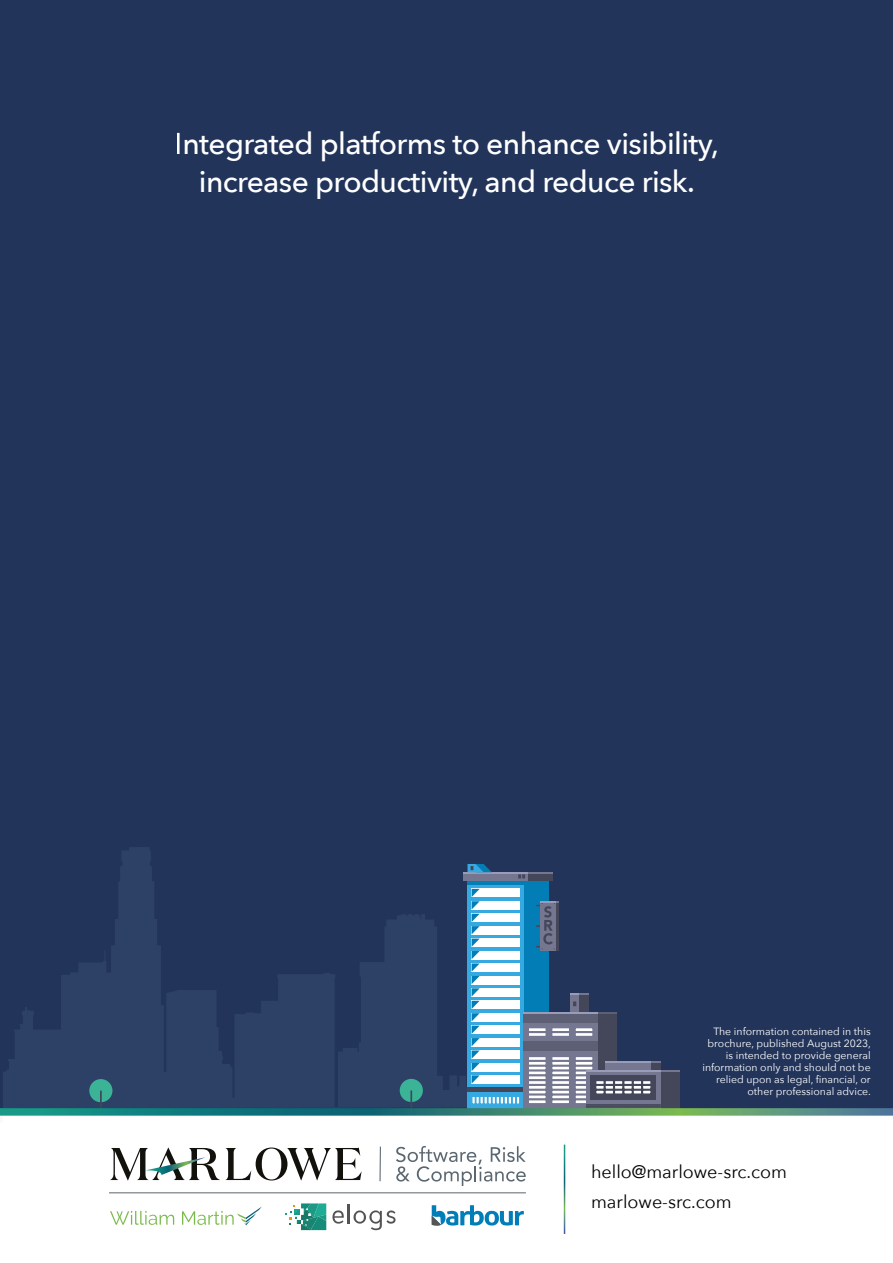
<style>
.page{position:relative;width:893px;height:1263px;background:#fff}
.page>*{position:absolute;margin:0;border:0;box-sizing:border-box;transform-origin:0 0}
.t1{font:500 30px/37.5px "Avenir Next";letter-spacing:-.02em;color:#fff;text-align:center}
.t2{font:18px/30px "Avenir Next";color:#000}
.t3{font:10.5px/12px "Avenir Next";color:#fff;text-align:right}
</style>
<div class="page">
<div style="left:0;top:0;width:893px;height:1110px;background:#22345a"></div>
<svg style="left:3px;top:847px;width:604px;height:261px"></svg>
<svg style="left:468px;top:885px;width:56px;height:223px;background:#4db1e2"></svg>
<div style="left:468px;top:880px;width:56px;height:5px;background:#027db6"></div>
<div style="left:524px;top:872px;width:24px;height:236px;background:#027db6"></div>
<svg style="left:463px;top:873px;width:65px;height:7px"></svg>
<div style="left:528px;top:872px;width:24px;height:8px;background:#444659"></div>
<hr style="left:463px;top:872px;width:65px;height:1px;background:#989cb8">
<div style="left:472px;top:889px;width:48px;height:8px;background:#fff"></div>
<div style="left:472px;top:901px;width:48px;height:8px;background:#fff"></div>
<div style="left:472px;top:914px;width:48px;height:8px;background:#fff"></div>
<div style="left:472px;top:926px;width:48px;height:8px;background:#fff"></div>
<div style="left:472px;top:938px;width:48px;height:9px;background:#fff"></div>
<div style="left:472px;top:951px;width:48px;height:8px;background:#fff"></div>
<div style="left:472px;top:963px;width:48px;height:9px;background:#fff"></div>
<div style="left:472px;top:976px;width:48px;height:8px;background:#fff"></div>
<div style="left:472px;top:988px;width:48px;height:8px;background:#fff"></div>
<div style="left:472px;top:1001px;width:48px;height:8px;background:#fff"></div>
<div style="left:472px;top:1013px;width:48px;height:8px;background:#fff"></div>
<div style="left:472px;top:1026px;width:48px;height:8px;background:#fff"></div>
<div style="left:472px;top:1038px;width:48px;height:8px;background:#fff"></div>
<div style="left:472px;top:1050px;width:48px;height:9px;background:#fff"></div>
<div style="left:472px;top:1063px;width:48px;height:8px;background:#fff"></div>
<div style="left:472px;top:1075px;width:48px;height:9px;background:#fff"></div>
<svg style="left:471px;top:1095px;width:4px;height:10px"></svg>
<svg style="left:475px;top:1095px;width:4px;height:10px"></svg>
<svg style="left:479px;top:1095px;width:4px;height:10px"></svg>
<svg style="left:483px;top:1095px;width:4px;height:10px"></svg>
<svg style="left:487px;top:1095px;width:4px;height:10px"></svg>
<svg style="left:491px;top:1095px;width:4px;height:10px"></svg>
<svg style="left:495px;top:1095px;width:4px;height:10px"></svg>
<svg style="left:499px;top:1095px;width:4px;height:10px"></svg>
<svg style="left:503px;top:1095px;width:4px;height:10px"></svg>
<svg style="left:507px;top:1095px;width:4px;height:10px"></svg>
<svg style="left:511px;top:1095px;width:4px;height:10px"></svg>
<svg style="left:515px;top:1095px;width:5px;height:10px"></svg>
<hr style="left:468px;top:1088px;width:56px;height:4px;background:#444659">
<svg style="left:518px;top:872px;width:34px;height:6px"></svg>
<svg style="left:468px;top:864px;width:24px;height:8px"></svg>
<div style="left:540px;top:901px;width:16px;height:50px;background:#757791"></div>
<svg style="left:472px;top:889px;width:8px;height:194px"></svg>
<hr style="left:556px;top:901px;width:2px;height:50px;background:#444659">
<svg style="left:536px;top:901px;width:22px;height:48px"></svg>
<div style="left:523px;top:1013px;width:75px;height:96px;background:#757791"></div>
<svg style="left:529px;top:1028px;width:17px;height:3px"></svg>
<svg style="left:529px;top:1057px;width:17px;height:3px"></svg>
<svg style="left:529px;top:1062px;width:17px;height:3px"></svg>
<svg style="left:529px;top:1066px;width:17px;height:4px"></svg>
<svg style="left:529px;top:1071px;width:17px;height:4px"></svg>
<svg style="left:529px;top:1076px;width:17px;height:3px"></svg>
<svg style="left:529px;top:1081px;width:17px;height:3px"></svg>
<svg style="left:529px;top:1086px;width:17px;height:3px"></svg>
<svg style="left:529px;top:1090px;width:17px;height:4px"></svg>
<svg style="left:529px;top:1095px;width:17px;height:4px"></svg>
<svg style="left:529px;top:1100px;width:17px;height:3px"></svg>
<svg style="left:552px;top:1057px;width:17px;height:3px"></svg>
<svg style="left:552px;top:1062px;width:17px;height:3px"></svg>
<svg style="left:552px;top:1066px;width:17px;height:4px"></svg>
<svg style="left:552px;top:1071px;width:17px;height:4px"></svg>
<svg style="left:552px;top:1076px;width:17px;height:3px"></svg>
<svg style="left:552px;top:1081px;width:17px;height:3px"></svg>
<svg style="left:552px;top:1086px;width:17px;height:3px"></svg>
<svg style="left:552px;top:1090px;width:17px;height:4px"></svg>
<svg style="left:552px;top:1095px;width:17px;height:4px"></svg>
<svg style="left:552px;top:1100px;width:17px;height:3px"></svg>
<svg style="left:575px;top:1057px;width:18px;height:3px"></svg>
<svg style="left:575px;top:1062px;width:18px;height:3px"></svg>
<svg style="left:575px;top:1066px;width:18px;height:4px"></svg>
<svg style="left:575px;top:1071px;width:11px;height:4px"></svg>
<svg style="left:575px;top:1076px;width:11px;height:3px"></svg>
<svg style="left:575px;top:1081px;width:11px;height:3px"></svg>
<svg style="left:575px;top:1086px;width:11px;height:3px"></svg>
<svg style="left:575px;top:1090px;width:11px;height:4px"></svg>
<svg style="left:575px;top:1095px;width:11px;height:4px"></svg>
<svg style="left:575px;top:1100px;width:11px;height:3px"></svg>
<svg style="left:529px;top:1033px;width:17px;height:3px"></svg>
<svg style="left:552px;top:1028px;width:17px;height:3px"></svg>
<svg style="left:552px;top:1033px;width:17px;height:3px"></svg>
<svg style="left:575px;top:1028px;width:18px;height:3px"></svg>
<svg style="left:575px;top:1033px;width:18px;height:3px"></svg>
<div style="left:598px;top:1013px;width:19px;height:96px;background:#444659"></div>
<div style="left:570px;top:994px;width:9px;height:19px;background:#757791"></div>
<svg style="left:573px;top:1001px;width:3px;height:5px"></svg>
<div style="left:579px;top:994px;width:10px;height:19px;background:#444659"></div>
<svg style="left:570px;top:994px;width:19px;height:1px"></svg>
<div style="left:523px;top:1042px;width:75px;height:9px;background:#5d5f75"></div>
<div style="left:523px;top:1013px;width:75px;height:9px;background:#5d5f75"></div>
<hr style="left:523px;top:1013px;width:75px;height:1px;background:#989cb8">
<svg style="left:598px;top:1013px;width:19px;height:1px"></svg>
<div style="left:586px;top:1070px;width:75px;height:39px;background:#757791"></div>
<div style="left:661px;top:1070px;width:18px;height:39px;background:#444659"></div>
<div style="left:591px;top:1075px;width:65px;height:24px;background:#444659"></div>
<svg style="left:596px;top:1081px;width:8px;height:3px"></svg>
<svg style="left:605px;top:1081px;width:8px;height:3px"></svg>
<svg style="left:615px;top:1081px;width:8px;height:3px"></svg>
<svg style="left:624px;top:1081px;width:8px;height:3px"></svg>
<svg style="left:633px;top:1081px;width:8px;height:3px"></svg>
<svg style="left:643px;top:1081px;width:8px;height:3px"></svg>
<svg style="left:596px;top:1086px;width:8px;height:3px"></svg>
<svg style="left:605px;top:1086px;width:8px;height:3px"></svg>
<svg style="left:615px;top:1086px;width:8px;height:3px"></svg>
<svg style="left:624px;top:1086px;width:8px;height:3px"></svg>
<svg style="left:633px;top:1086px;width:8px;height:3px"></svg>
<svg style="left:643px;top:1086px;width:8px;height:3px"></svg>
<svg style="left:596px;top:1090px;width:8px;height:4px"></svg>
<svg style="left:605px;top:1090px;width:8px;height:4px"></svg>
<svg style="left:615px;top:1090px;width:8px;height:4px"></svg>
<svg style="left:624px;top:1090px;width:8px;height:4px"></svg>
<svg style="left:633px;top:1090px;width:8px;height:4px"></svg>
<svg style="left:643px;top:1090px;width:8px;height:4px"></svg>
<hr style="left:586px;top:1104px;width:75px;height:2px;background:#444659">
<hr style="left:586px;top:1106px;width:75px;height:2px;background:#444659">
<div style="left:605px;top:1061px;width:46px;height:9px;background:#757791"></div>
<div style="left:651px;top:1061px;width:10px;height:9px;background:#444659"></div>
<hr style="left:605px;top:1061px;width:46px;height:1px;background:#989cb8">
<hr style="left:586px;top:1070px;width:75px;height:2px;background:#989cb8">
<svg style="left:661px;top:1070px;width:18px;height:2px"></svg>
<div style="left:89px;top:1079px;width:23px;height:23px;background:#3ab396;border-radius:50%"></div>
<svg style="left:100px;top:1091px;width:2px;height:17px"></svg>
<svg style="left:0;top:1108px;width:893px;height:8px;background:#3d8c7b"></svg>
<hr style="left:109px;top:1192px;width:417px;height:1px;background:#5b6770">
<svg style="left:110px;top:1147px;width:252px;height:33px"></svg>
<img style="left:145px;top:1157px;width:61px;height:18px">
<svg style="left:396px;top:1146px;width:130px;height:40px"></svg>
<hr style="left:379px;top:1146px;width:2px;height:35px;background:#5b6770">
<svg style="left:432px;top:1205px;width:92px;height:20px"></svg>
<svg style="left:110px;top:1211px;width:64px;height:14px"></svg>
<svg style="left:182px;top:1206px;width:80px;height:19px"></svg>
<svg style="left:285px;top:1203px;width:41px;height:27px"></svg>
<svg style="left:332px;top:1204px;width:64px;height:27px"></svg>
<div style="left:400px;top:1079px;width:23px;height:23px;background:#3ab396;border-radius:50%"></div>
<svg style="left:410px;top:1090px;width:2px;height:18px"></svg>
<h1 class="t1" style="left:175px;top:124px;width:546px">Integrated platforms to enhance visibility, increase productivity, and reduce risk.</h1>
<p class="t3" style="left:702px;top:1025px;width:170px">The information contained in this brochure, published August 2023, is intended to provide general information only and should not be relied upon as legal, financial, or other professional advice.</p>
<h2 class="t2" style="left:591px;top:1156px;width:197px">hello@marlowe-src.com marlowe-src.com</h2>
</div>
